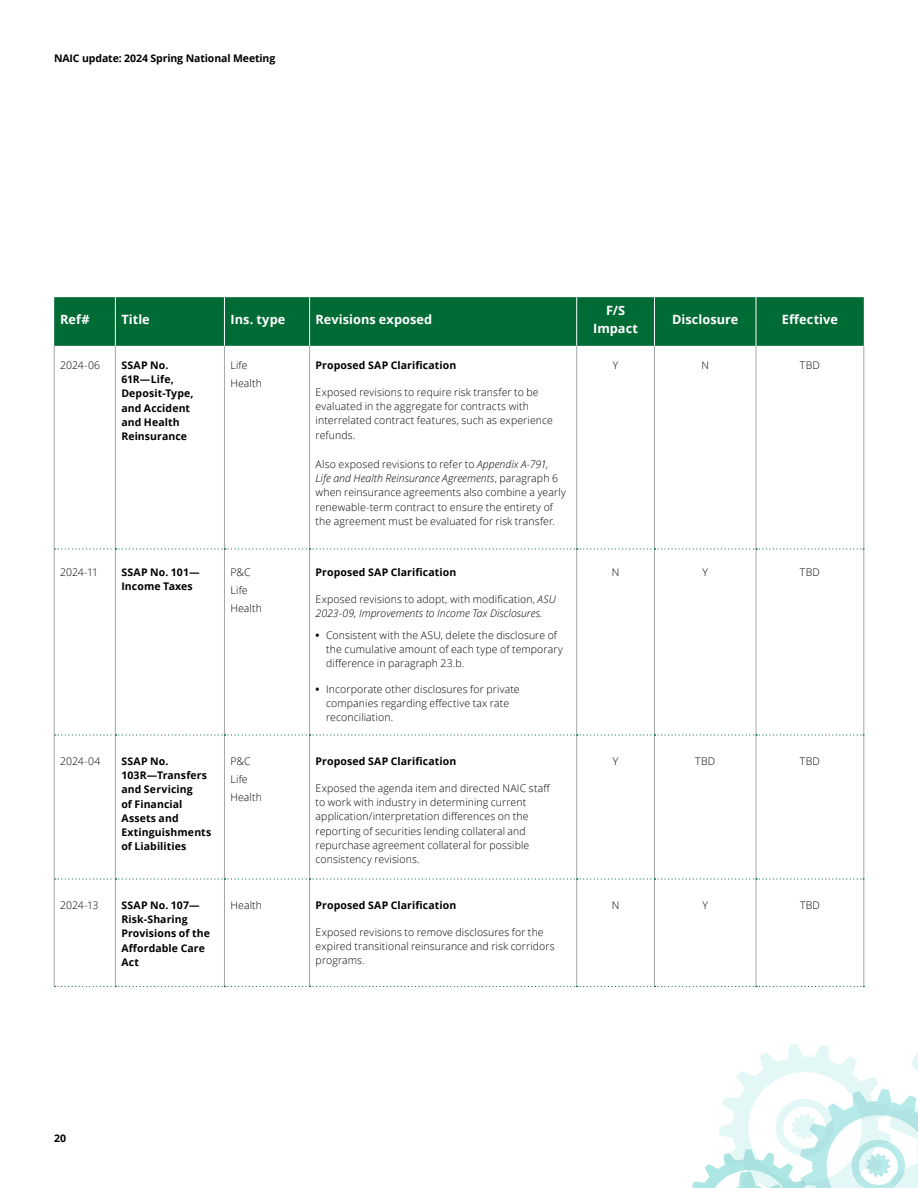
<style>
.page{position:relative;width:918px;height:1188px;background:#fff}
.page>*{position:absolute;margin:0;border:0;box-sizing:border-box;transform-origin:0 0}
.t1{font:700 12.75px/18px "Open Sans";letter-spacing:.005em;color:#fff;text-align:center}
.t2{font:300 10.5px/14.2px "Open Sans";letter-spacing:.01em;color:#000}
.t3{font:700 10.5px/14.2px "Open Sans";letter-spacing:.01em;color:#000}
.t4{font:italic 300 10.5px/14.2px "Open Sans";letter-spacing:.005em;color:#000}
.t5{font:700 10.5px "Open Sans";letter-spacing:-.01em;color:#000}
.s1{font-style:italic}
.s2{font-style:normal}
.s3{font-weight:700}
</style>
<div class="page">
<div style="left:54px;top:297px;width:810px;height:49px;background:#006b35"></div>
<hr style="left:115px;top:297px;width:1px;height:49px;background:#fff">
<hr style="left:224px;top:297px;width:1px;height:49px;background:#fff">
<hr style="left:309px;top:297px;width:1px;height:49px;background:#fff">
<hr style="left:576px;top:297px;width:1px;height:49px;background:#fff">
<hr style="left:654px;top:297px;width:1px;height:49px;background:#fff">
<hr style="left:756px;top:297px;width:1px;height:49px;background:#fff">
<hr style="left:54px;top:346px;width:1px;height:203px;background:#a3a7a9">
<hr style="left:115px;top:346px;width:1px;height:202px;background:#a3a7a9">
<hr style="left:224px;top:346px;width:1px;height:202px;background:#a3a7a9">
<hr style="left:309px;top:346px;width:1px;height:202px;background:#a3a7a9">
<hr style="left:576px;top:346px;width:1px;height:202px;background:#a3a7a9">
<hr style="left:654px;top:346px;width:1px;height:202px;background:#a3a7a9">
<hr style="left:756px;top:346px;width:1px;height:202px;background:#a3a7a9">
<hr style="left:864px;top:346px;width:1px;height:203px;background:#a3a7a9">
<hr style="left:54px;top:549px;width:1px;height:186px;background:#a3a7a9">
<hr style="left:115px;top:550px;width:1px;height:184px;background:#a3a7a9">
<hr style="left:224px;top:550px;width:1px;height:184px;background:#a3a7a9">
<hr style="left:309px;top:550px;width:1px;height:184px;background:#a3a7a9">
<hr style="left:576px;top:550px;width:1px;height:184px;background:#a3a7a9">
<hr style="left:654px;top:550px;width:1px;height:184px;background:#a3a7a9">
<hr style="left:756px;top:550px;width:1px;height:184px;background:#a3a7a9">
<hr style="left:864px;top:549px;width:1px;height:186px;background:#a3a7a9">
<hr style="left:54px;top:735px;width:1px;height:144px;background:#a3a7a9">
<hr style="left:115px;top:736px;width:1px;height:142px;background:#a3a7a9">
<hr style="left:224px;top:736px;width:1px;height:142px;background:#a3a7a9">
<hr style="left:309px;top:736px;width:1px;height:142px;background:#a3a7a9">
<hr style="left:576px;top:736px;width:1px;height:142px;background:#a3a7a9">
<hr style="left:654px;top:736px;width:1px;height:142px;background:#a3a7a9">
<hr style="left:756px;top:736px;width:1px;height:142px;background:#a3a7a9">
<hr style="left:864px;top:735px;width:1px;height:144px;background:#a3a7a9">
<hr style="left:54px;top:879px;width:1px;height:107px;background:#a3a7a9">
<hr style="left:115px;top:880px;width:1px;height:106px;background:#a3a7a9">
<hr style="left:224px;top:880px;width:1px;height:106px;background:#a3a7a9">
<hr style="left:309px;top:880px;width:1px;height:106px;background:#a3a7a9">
<hr style="left:576px;top:880px;width:1px;height:106px;background:#a3a7a9">
<hr style="left:654px;top:880px;width:1px;height:106px;background:#a3a7a9">
<hr style="left:756px;top:880px;width:1px;height:106px;background:#a3a7a9">
<hr style="left:864px;top:879px;width:1px;height:107px;background:#a3a7a9">
<svg style="left:55px;top:548px;width:809px;height:2px"></svg>
<svg style="left:55px;top:734px;width:809px;height:2px"></svg>
<svg style="left:55px;top:878px;width:809px;height:2px"></svg>
<svg style="left:55px;top:970px;width:863px;height:218px"></svg>
<p class="t5" style="left:54px;top:51px;width:223px">NAIC update: 2024 Spring National Meeting</p>
<p class="t1" style="left:60px;top:310px;width:31px">Ref#</p>
<p class="t1" style="left:121px;top:310px;width:30px">Title</p>
<p class="t1" style="left:230px;top:310px;width:56px">Ins. type</p>
<p class="t1" style="left:316px;top:310px;width:118px">Revisions exposed</p>
<p class="t1" style="left:593px;top:301px;width:46px">F/S<br>Impact</p>
<p class="t1" style="left:672px;top:310px;width:68px">Disclosure</p>
<p class="t1" style="left:782px;top:310px;width:58px">Effective</p>
<p class="t2" style="left:60px;top:358px;width:42px">2024-06</p>
<p class="t3" style="left:121px;top:358px;width:74px">SSAP No.<br>61R—Life,<br>Deposit-Type, and Accident and Health<br>Reinsurance</p>
<p class="t2" style="left:230px;top:356px;width:33px;line-height:18px">Life<br>Health</p>
<p class="t3" style="left:316px;top:358px;width:142px">Proposed SAP Clarification</p>
<p class="t2" style="left:613px;top:358px;width:7px">Y</p>
<p class="t2" style="left:701px;top:358px;width:9px">N</p>
<p class="t2" style="left:800px;top:358px;width:21px">TBD</p>
<p class="t2" style="left:316px;top:385px;width:239px">Exposed revisions to require risk transfer to be evaluated in the aggregate for contracts with interrelated contract features, such as experience refunds.</p>
<p class="t2" style="left:316px;top:457px;width:252px">Also exposed revisions to refer to <span class="s1">Appendix A-791, Life and Health Reinsurance Agreements</span>, paragraph 6 when reinsurance agreements also combine a yearly renewable-term contract to ensure the entirety of the agreement must be evaluated for risk transfer.</p>
<p class="t2" style="left:60px;top:565px;width:39px">2024-11</p>
<p class="t3" style="left:121px;top:565px;width:80px">SSAP No. 101—<br>Income Taxes</p>
<p class="t2" style="left:230px;top:563px;width:33px;line-height:18px">P&amp;C<br>Life<br>Health</p>
<p class="t3" style="left:316px;top:565px;width:142px">Proposed SAP Clarification</p>
<p class="t4" style="left:316px;top:592px;width:242px"><span class="s2">Exposed revisions to adopt, with modification,</span> ASU<br>2023-09, Improvements to Income Tax Disclosures.</p>
<p class="t2" style="left:326px;top:628px;width:238px;text-indent:-11px"><span class="s3">•</span> Consistent with the ASU, delete the disclosure of the cumulative amount of each type of temporary difference in paragraph 23.b.</p>
<p class="t2" style="left:326px;top:682px;width:195px;text-indent:-11px"><span class="s3">•</span> Incorporate other disclosures for private companies regarding effective tax rate reconciliation.</p>
<p class="t2" style="left:60px;top:754px;width:42px">2024-04</p>
<p class="t3" style="left:121px;top:754px;width:91px">SSAP No.<br>103R—Transfers and Servicing<br>of Financial<br>Assets and<br>Extinguishments of Liabilities</p>
<p class="t2" style="left:230px;top:752px;width:33px;line-height:18px">P&amp;C<br>Life<br>Health</p>
<p class="t3" style="left:316px;top:754px;width:142px">Proposed SAP Clarification</p>
<p class="t2" style="left:316px;top:781px;width:236px">Exposed the agenda item and directed NAIC staff to work with industry in determining current application/interpretation differences on the reporting of securities lending collateral and repurchase agreement collateral for possible consistency revisions.</p>
<p class="t2" style="left:60px;top:898px;width:40px">2024-13</p>
<p class="t3" style="left:121px;top:898px;width:90px">SSAP No. 107—<br>Risk-Sharing<br>Provisions of the<br>Affordable Care<br>Act</p>
<p class="t2" style="left:231px;top:898px;width:33px">Health</p>
<p class="t3" style="left:316px;top:898px;width:142px">Proposed SAP Clarification</p>
<p class="t2" style="left:316px;top:925px;width:241px">Exposed revisions to remove disclosures for the expired transitional reinsurance and risk corridors programs.</p>
<p class="t2" style="left:612px;top:565px;width:9px">N</p>
<p class="t2" style="left:702px;top:565px;width:7px">Y</p>
<p class="t2" style="left:800px;top:565px;width:21px">TBD</p>
<p class="t2" style="left:613px;top:754px;width:7px">Y</p>
<p class="t2" style="left:695px;top:754px;width:21px">TBD</p>
<p class="t2" style="left:800px;top:754px;width:21px">TBD</p>
<p class="t2" style="left:612px;top:898px;width:9px">N</p>
<p class="t2" style="left:703px;top:898px;width:7px">Y</p>
<p class="t2" style="left:800px;top:898px;width:21px">TBD</p>
<p class="t3" style="left:54px;top:1131px;width:13px">20</p>
</div>
